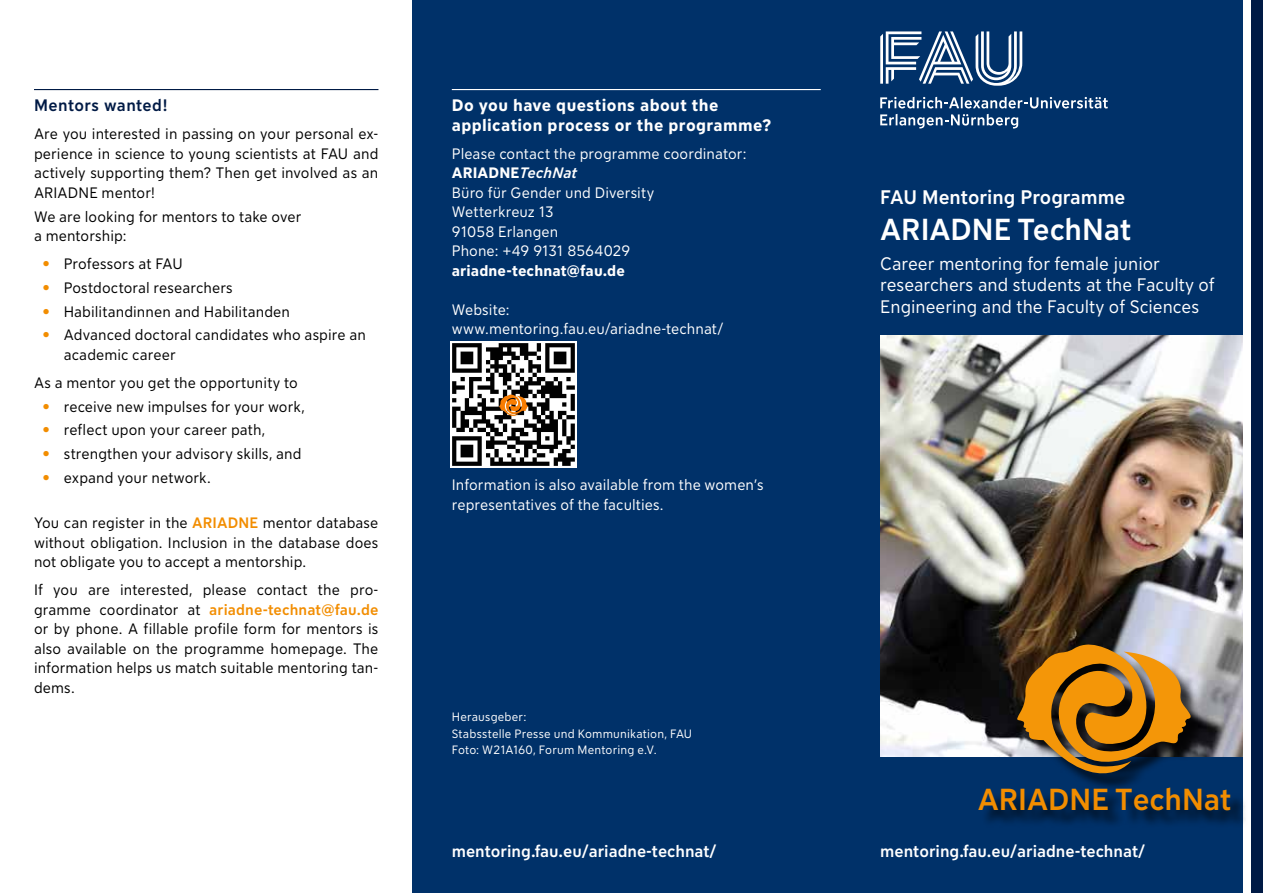
<style>
.page{position:relative;width:1263px;height:893px;background:#fff}
.page>*{position:absolute;margin:0;border:0;box-sizing:border-box;transform-origin:0 0}
.t1{font:500 30.15px "FAU Sans";color:#fff}
.t2{font:500 30.15px "FAU Sans";color:#f28d00}
.t3{font:500 19.5px "FAU Sans";color:#fff}
.t4{font:18px/21.6px "FAU Sans";color:#fff}
.t5{font:500 16.5px "FAU Sans";color:#fff}
.t6{font:700 16.5px/19.5px "FAU Sans";letter-spacing:.025em;color:#fff}
.t7{font:500 16.5px "FAU Sans";letter-spacing:.025em;color:#001a45}
.t8{font:15px/19.5px "FAU Sans";letter-spacing:.005em;color:#000;text-align:justify}
.t9{font:15px/19.5px "FAU Sans";letter-spacing:.005em;color:#fff}
.t10{font:700 15px "FAU Sans";letter-spacing:.01em;color:#fff}
.t11{font:12px/16.5px "FAU Sans";letter-spacing:.015em;color:#fff}
.s1{font-weight:700;color:#f28d00}
.s2{font-weight:500;color:#f28d00}
.s3{font-weight:700}
.s4{font-weight:500;font-style:italic}
</style>
<div class="page">
<div style="left:832px;top:0;width:411px;height:893px;background:#003169"></div>
<div style="left:412px;top:0;width:426px;height:893px;background:#003169"></div>
<hr style="left:34px;top:89px;width:344px;height:1px;background:#001a45">
<hr style="left:452px;top:89px;width:369px;height:1px;background:#fff">
<svg style="left:880px;top:31px;width:142px;height:55px"></svg>
<svg style="left:880px;top:97px;width:228px;height:11px"></svg>
<svg style="left:880px;top:114px;width:138px;height:15px"></svg>
<img style="left:880px;top:336px;width:363px;height:420px">
<div style="left:1251px;top:0;width:12px;height:893px;background:#001a45"></div>
<div style="left:982px;top:647px;width:266px;height:181px;background:#000;opacity:.75"></div>
<svg style="left:1017px;top:645px;width:174px;height:128px;background:#a1712a"></svg>
<img style="left:450px;top:342px;width:126px;height:126px">
<p class="t7" style="left:34px;top:93px;width:135px">Mentors wanted!</p>
<p class="t8" style="left:34px;top:123px;width:346px">Are you interested in passing on your personal ex&shy;perience in science to young scientists at FAU and actively supporting them? Then get involved as an ARIADNE mentor!</p>
<p class="t8" style="left:34px;top:206px;width:269px">We are looking for mentors to take over a mentorship:</p>
<p class="t8" style="left:43px;top:253px;width:142px"><span class="s1">•</span> Professors at FAU</p>
<p class="t8" style="left:43px;top:277px;width:192px"><span class="s1">•</span> Postdoctoral researchers</p>
<p class="t8" style="left:43px;top:301px;width:249px"><span class="s1">•</span> Habilitandinnen and Habilitanden</p>
<p class="t8" style="left:64px;top:324px;width:304px;text-indent:-21px"><span class="s1">•</span> Advanced doctoral candidates who aspire an academic career</p>
<p class="t8" style="left:34px;top:372px;width:265px">As a mentor you get the opportunity to</p>
<p class="t8" style="left:43px;top:396px;width:264px"><span class="s1">•</span> receive new impulses for your work,</p>
<p class="t8" style="left:43px;top:419px;width:224px"><span class="s1">•</span> reflect upon your career path,</p>
<p class="t8" style="left:43px;top:443px;width:261px"><span class="s1">•</span> strengthen your advisory skills, and</p>
<p class="t8" style="left:43px;top:467px;width:170px"><span class="s1">•</span> expand your network.</p>
<p class="t8" style="left:34px;top:512px;width:346px">You can register in the <span class="s2">ARIADNE</span> mentor database without obligation. Inclusion in the database does not obligate you to accept a mentorship.</p>
<p class="t8" style="left:34px;top:579px;width:346px">If you are interested, please contact the pro&shy;gramme coordinator at <span class="s2">ariadne-technat@fau.de </span>or by phone. A fillable profile form for mentors is also available on the programme homepage. The information helps us match suitable mentoring tan&shy;dems.</p>
<p class="t6" style="left:452px;top:95px;width:321px">Do you have questions about the application process or the programme?</p>
<p class="t9" style="left:452px;top:143px;width:296px">Please contact the programme coordinator:<br><span class="s3">ARIADNE</span><span class="s4">TechNat<br></span>Büro für Gender und Diversity<br>Wetterkreuz 13<br>91058 Erlangen<br>Phone: +49 9131 8564029</p>
<p class="t10" style="left:452px;top:260px;width:175px">ariadne-technat@fau.de</p>
<p class="t9" style="left:452px;top:299px;width:273px">Website: www.mentoring.fau.eu/ariadne-technat/</p>
<p class="t9" style="left:452px;top:474px;width:313px">Information is also available from the women’s representatives of the faculties.</p>
<p class="t11" style="left:452px;top:708px;width:242px">Herausgeber:<br>Stabsstelle Presse und Kommunikation, FAU<br>Foto: W21A160, Forum Mentoring e.V.</p>
<h2 class="t3" style="left:880px;top:182px;width:247px">FAU Mentoring Programme</h2>
<h1 class="t1" style="left:880px;top:207px;width:253px">ARIADNE TechNat</h1>
<p class="t4" style="left:880px;top:252px;width:336px">Career mentoring for female junior researchers and students at the Faculty of<br>Engineering and the Faculty of Sciences</p>
<h1 class="t2" style="left:978px;top:777px;width:255px">ARIADNE TechNat</h1>
<p class="t5" style="left:452px;top:839px;width:266px">mentoring.fau.eu/ariadne-technat/</p>
<p class="t5" style="left:880px;top:839px;width:266px">mentoring.fau.eu/ariadne-technat/</p>
</div>
